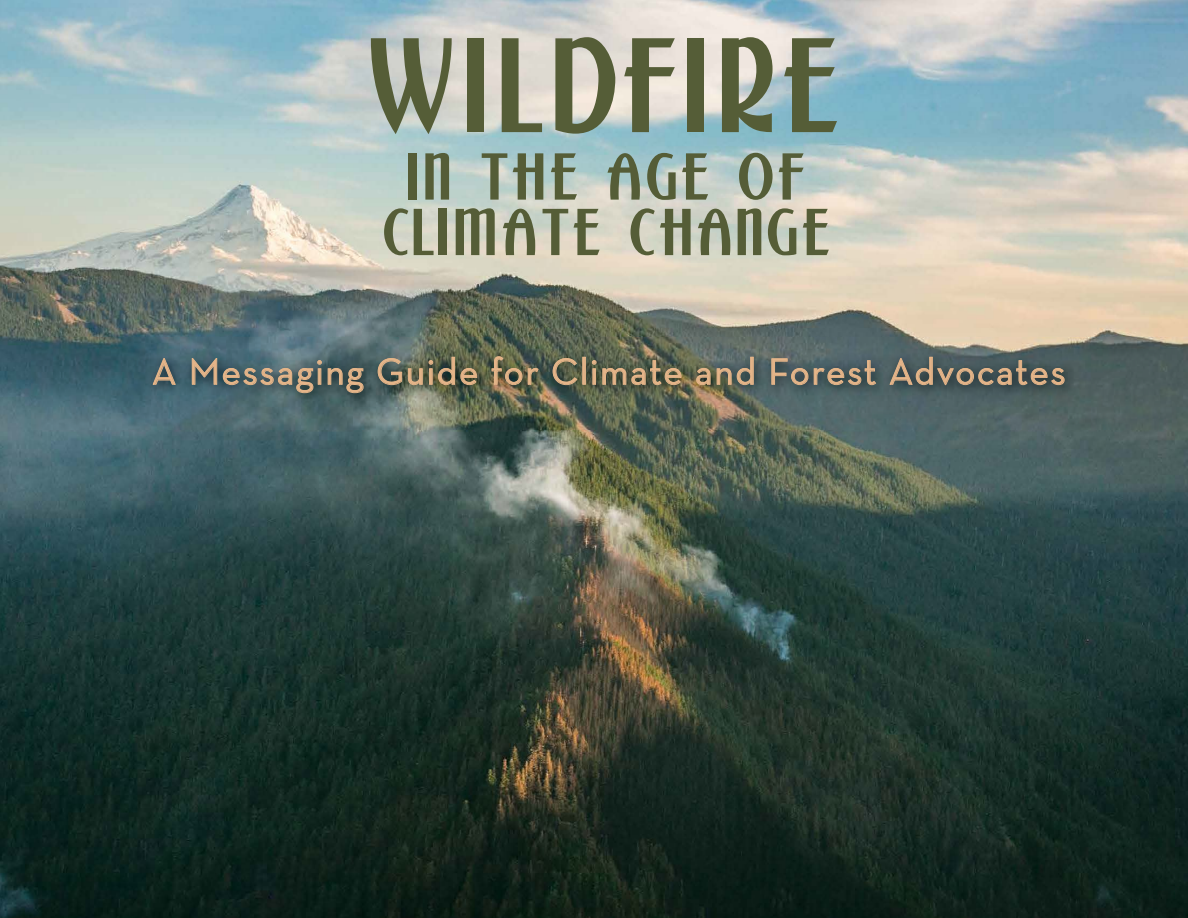
<style>
.page{position:relative;width:1188px;height:918px;background:#fff}
.page>*{position:absolute;margin:0;border:0;box-sizing:border-box;transform-origin:0 0}
.t1{font:103.5px "Kalenderblatt Grotesk";letter-spacing:.01em;color:#555d37}
.t2{font:51px/55.5px "Kalenderblatt Grotesk";letter-spacing:.01em;color:#555d37;text-align:center}
.t3{font:37.5px "Neutra Text";letter-spacing:.045em;color:#e5b589}
</style>
<div class="page">
<img style="left:0;top:0;width:1188px;height:918px">
<img style="left:31px;top:338px;width:1157px;height:92px">
<svg style="left:152px;top:358px;width:24px;height:27px"></svg>
<svg style="left:192px;top:358px;width:25px;height:27px"></svg>
<svg style="left:223px;top:360px;width:141px;height:33px;background:#5c6966"></svg>
<svg style="left:377px;top:358px;width:25px;height:27px"></svg>
<svg style="left:408px;top:368px;width:15px;height:17px"></svg>
<svg style="left:429px;top:357px;width:48px;height:28px"></svg>
<svg style="left:491px;top:356px;width:48px;height:29px"></svg>
<svg style="left:552px;top:358px;width:26px;height:27px"></svg>
<div style="left:582px;top:357px;width:4px;height:28px;border:1px solid #e5b589"></div>
<svg style="left:592px;top:360px;width:4px;height:5px"></svg>
<div style="left:593px;top:368px;width:3px;height:17px;border:1px solid #e5b589"></div>
<svg style="left:602px;top:360px;width:80px;height:25px;background:#69664f"></svg>
<svg style="left:696px;top:357px;width:58px;height:28px;background:#6c6e5f"></svg>
<svg style="left:771px;top:358px;width:106px;height:27px;background:#606763"></svg>
<svg style="left:889px;top:357px;width:176px;height:29px;background:#5b615d"></svg>
<h1 class="t1" style="left:371px;top:17px;width:477px">WILDFIRE</h1>
<h2 class="t2" style="left:384px;top:146px;width:451px">IN THE AGE OF<br>CLIMATE CHANGE</h2>
<p class="t3" style="left:152px;top:349px;width:915px">A Messaging Guide for Climate and Forest Advocates</p>
</div>
